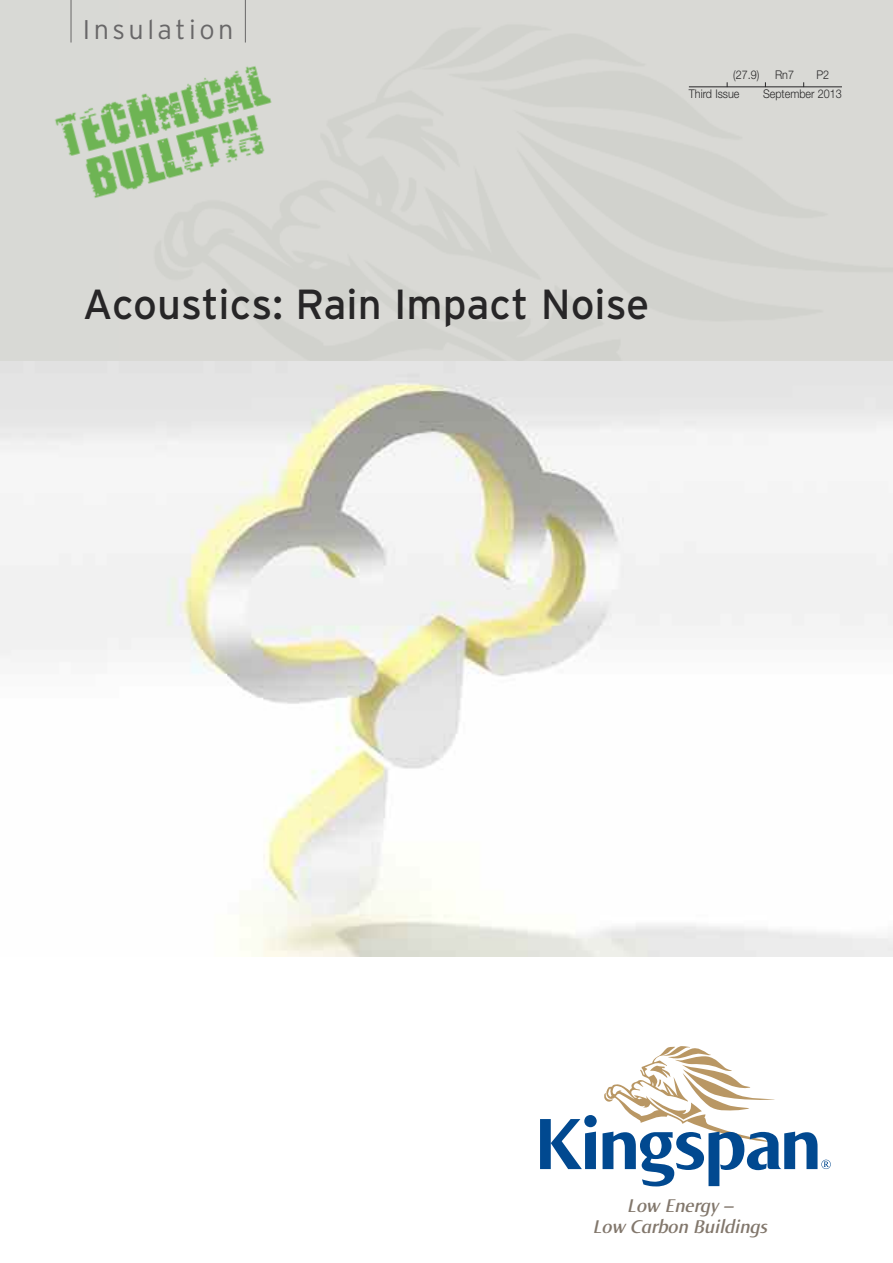
<style>
.page{position:relative;width:893px;height:1263px;background:#fff}
.page>*{position:absolute;margin:0;border:0;box-sizing:border-box;transform-origin:0 0}
.t1{font:42px "Interstate";color:#272627}
.t2{font:300 27px "Interstate";letter-spacing:.13em;color:#686768}
.t3{font:italic 600 19.5px/21px "Norma";color:#82776c;text-align:center}
.t4{font:300 12px "Helvetica Neue";color:#272627;scale:.9 1}
</style>
<div class="page">
<div style="left:0;top:0;width:893px;height:361px;background:#d8d9d5"></div>
<hr style="left:71px;top:0;width:1px;height:43px;background:#686768">
<hr style="left:245px;top:0;width:1px;height:43px;background:#686768">
<hr style="left:689px;top:87px;width:153px;height:1px;background:#272627">
<img style="left:0;top:361px;width:893px;height:596px">
<svg style="left:540px;top:1046px;width:291px;height:140px"></svg>
<img style="left:55px;top:66px;width:217px;height:132px">
<h2 class="t2" style="left:83px;top:13px;width:152px">Insulation</h2>
<p class="t4" style="left:733px;top:71px;width:31px">(27.9)</p>
<p class="t4" style="left:775px;top:71px;width:23px">Rn7</p>
<p class="t4" style="left:816px;top:71px;width:16px">P2</p>
<p class="t4" style="left:689px;top:89px;width:58px">Third Issue</p>
<p class="t4" style="left:763px;top:89px;width:89px">September 2013</p>
<h1 class="t1" style="left:83px;top:279px;width:568px">Acoustics: Rain Impact Noise</h1>
<h3 class="t3" style="left:593px;top:1195px;width:176px">Low Energy –<br>Low Carbon Buildings</h3>
</div>
